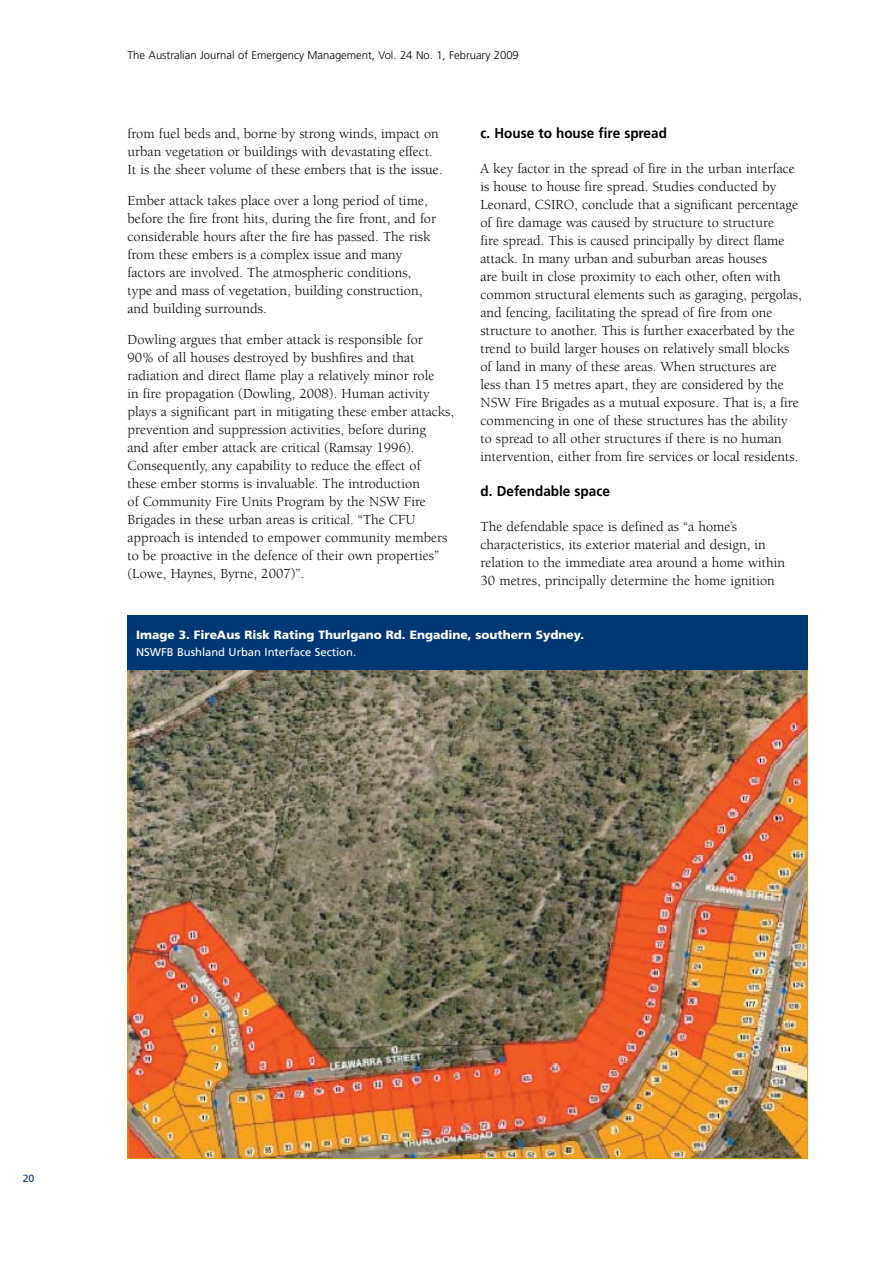
<style>
.page{position:relative;width:893px;height:1263px;background:#fff}
.page>*{position:absolute;margin:0;border:0;box-sizing:border-box;transform-origin:0 0}
.t1{font:14.25px/18px "Berkeley";color:#000}
.t2{font:700 14.25px "Frutiger";color:#000;scale:.95 1}
.t3{font:900 12px "Frutiger";color:#fff}
.t4{font:300 11.25px "Frutiger";color:#000}
.t5{font:11.25px "Frutiger";color:#fff}
.t6{font:10.5px "Frutiger";color:#003876}
</style>
<div class="page">
<img style="left:130px;top:670px;width:676px;height:487px">
<div style="left:128px;top:616px;width:680px;height:54px;background:#003876"></div>
<p class="t4" style="left:128px;top:49px;width:393px">The Australian Journal of Emergency Management, Vol. 24 No. 1, February 2009</p>
<p class="t1" style="left:128px;top:125px;width:317px">from fuel beds and, borne by strong winds, impact on urban vegetation or buildings with devastating effect.<br>It is the sheer volume of these embers that is the issue.</p>
<p class="t1" style="left:128px;top:192px;width:310px">Ember attack takes place over a long period of time, before the fire front hits, during the fire front, and for considerable hours after the fire has passed. The risk from these embers is a complex issue and many factors are involved. The atmospheric conditions, type and mass of vegetation, building construction, and building surrounds.</p>
<p class="t1" style="left:128px;top:330px;width:328px">Dowling argues that ember attack is responsible for<br>90% of all houses destroyed by bushfires and that radiation and direct flame play a relatively minor role<br>in fire propagation (Dowling, 2008). Human activity plays a significant part in mitigating these ember attacks, prevention and suppression activities, before during<br>and after ember attack are critical (Ramsay 1996).<br>Consequently, any capability to reduce the effect of<br>these ember storms is invaluable. The introduction<br>of Community Fire Units Program by the NSW Fire Brigades in these urban areas is critical. “The CFU approach is intended to empower community members to be proactive in the defence of their own properties” (Lowe, Haynes, Byrne, 2007)”.</p>
<p class="t2" style="left:480px;top:125px;width:198px">c. House to house fire spread</p>
<p class="t1" style="left:480px;top:160px;width:323px">A key factor in the spread of fire in the urban interface is house to house fire spread. Studies conducted by Leonard, CSIRO, conclude that a significant percentage of fire damage was caused by structure to structure<br>fire spread. This is caused principally by direct flame attack. In many urban and suburban areas houses<br>are built in close proximity to each other, often with common structural elements such as garaging, pergolas, and fencing, facilitating the spread of fire from one structure to another. This is further exacerbated by the trend to build larger houses on relatively small blocks of land in many of these areas. When structures are<br>less than 15 metres apart, they are considered by the NSW Fire Brigades as a mutual exposure. That is, a fire commencing in one of these structures has the ability to spread to all other structures if there is no human intervention, either from fire services or local residents.</p>
<p class="t2" style="left:480px;top:483px;width:138px">d. Defendable space</p>
<p class="t1" style="left:480px;top:518px;width:306px">The defendable space is defined as “a home’s characteristics, its exterior material and design, in relation to the immediate area around a home within 30 metres, principally determine the home ignition</p>
<p class="t3" style="left:136px;top:627px;width:449px">Image 3. FireAus Risk Rating Thurlgano Rd. Engadine, southern Sydney.</p>
<p class="t5" style="left:136px;top:646px;width:222px">NSWFB Bushland U rban I nterface Section.</p>
<p class="t6" style="left:23px;top:1172px;width:13px">20</p>
</div>
